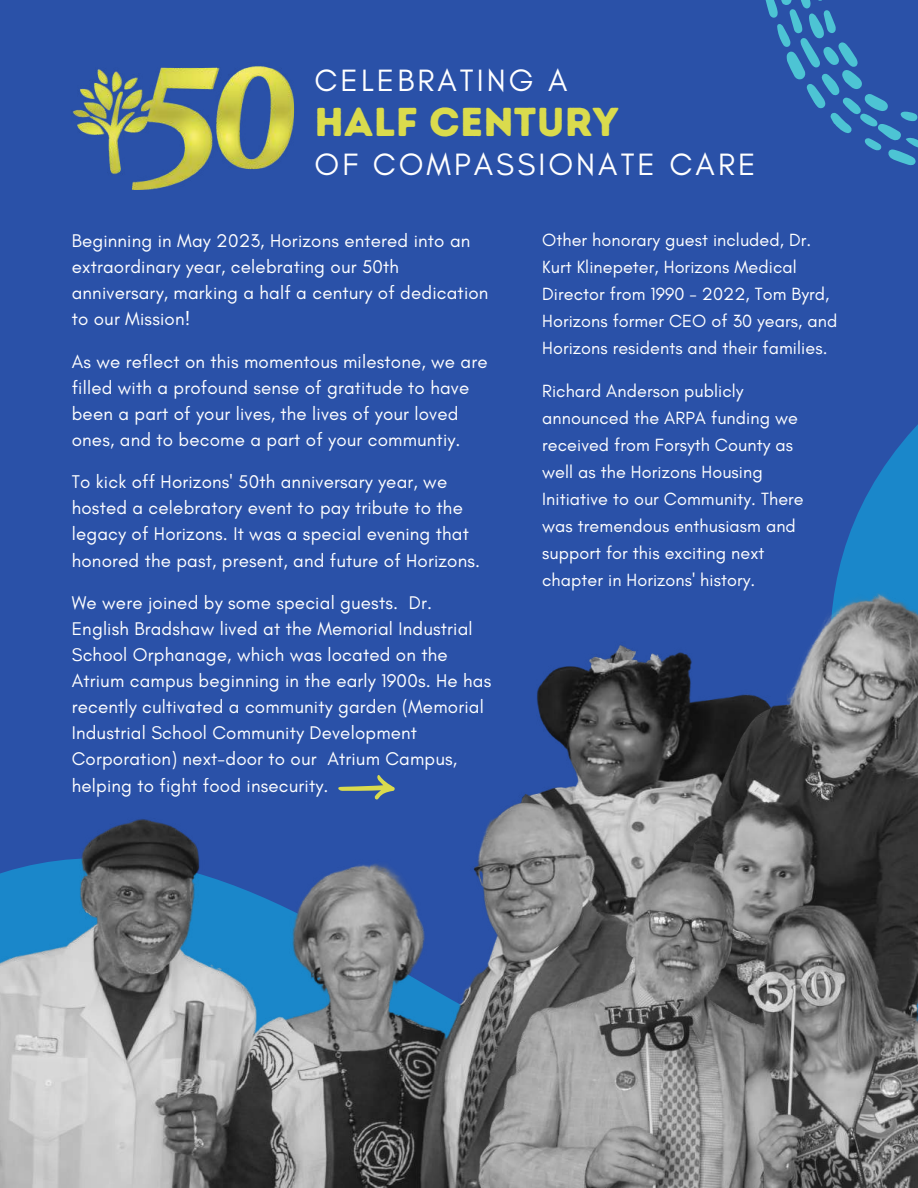
<style>
.page{position:relative;width:918px;height:1188px;background:#2a51a8}
.page>*{position:absolute;margin:0;border:0;box-sizing:border-box;transform-origin:0 0}
.t1{font:40.35px "Intro Rust Base";letter-spacing:.005em;color:#dadb4d}
.t2{font:31.5px "Glacial Indifference";letter-spacing:.095em;color:#fff}
.t3{font:18.75px/26.1px "Glacial Indifference";letter-spacing:.01em;color:#fff}
.t4{font:18px/27px "Glacial Indifference";letter-spacing:.005em;color:#fff}
</style>
<div class="page">
<img style="left:0;top:678px;width:546px;height:510px">
<img style="left:546px;top:424px;width:372px;height:319px">
<img style="left:466px;top:743px;width:452px;height:445px">
<svg style="left:765px;top:0;width:153px;height:166px"></svg>
<svg style="left:338px;top:775px;width:57px;height:25px"></svg>
<img style="left:72px;top:66px;width:223px;height:124px">
<h2 class="t2" style="left:315px;top:61px;width:255px">CELEBRATING A</h2>
<h1 class="t1" style="left:315px;top:97px;width:306px">HALF CENTURY</h1>
<h2 class="t2" style="left:315px;top:145px;width:442px">OF COMPASSIONATE CARE</h2>
<p class="t3" style="left:72px;top:227px;width:418px">Beginning in May 2023, Horizons entered into an extraordinary year, celebrating our 50th anniversary, marking a half a century of dedication to our Mission!</p>
<p class="t3" style="left:72px;top:348px;width:417px">As we reflect on this momentous milestone, we are filled with a profound sense of gratitude to have been a part of your lives, the lives of your loved ones, and to become a part of your communtiy.</p>
<p class="t3" style="left:72px;top:469px;width:410px">To kick off Horizons' 50th anniversary year, we hosted a celebratory event to pay tribute to the legacy of Horizons. It was a special evening that honored the past, present, and future of Horizons.</p>
<p class="t3" style="left:72px;top:589px;width:421px">We were joined by some special guests. Dr.<br>English Bradshaw lived at the Memorial Industrial School Orphanage, which was located on the Atrium campus beginning in the early 1900s. He has recently cultivated a community garden (Memorial Industrial School Community Development Corporation) next-door to our Atrium Campus, helping to fight food insecurity.</p>
<p class="t4" style="left:542px;top:226px;width:297px">Other honorary guest included, Dr.<br>Kurt Klinepeter, Horizons Medical Director from 1990 - 2022, Tom Byrd, Horizons former CEO of 30 years, and Horizons residents and their families.</p>
<p class="t4" style="left:542px;top:377px;width:263px">Richard Anderson publicly announced the ARPA funding we received from Forsyth County as well as the Horizons Housing<br>Initiative to our Community. There was tremendous enthusiasm and support for this exciting next chapter in Horizons' history.</p>
</div>
